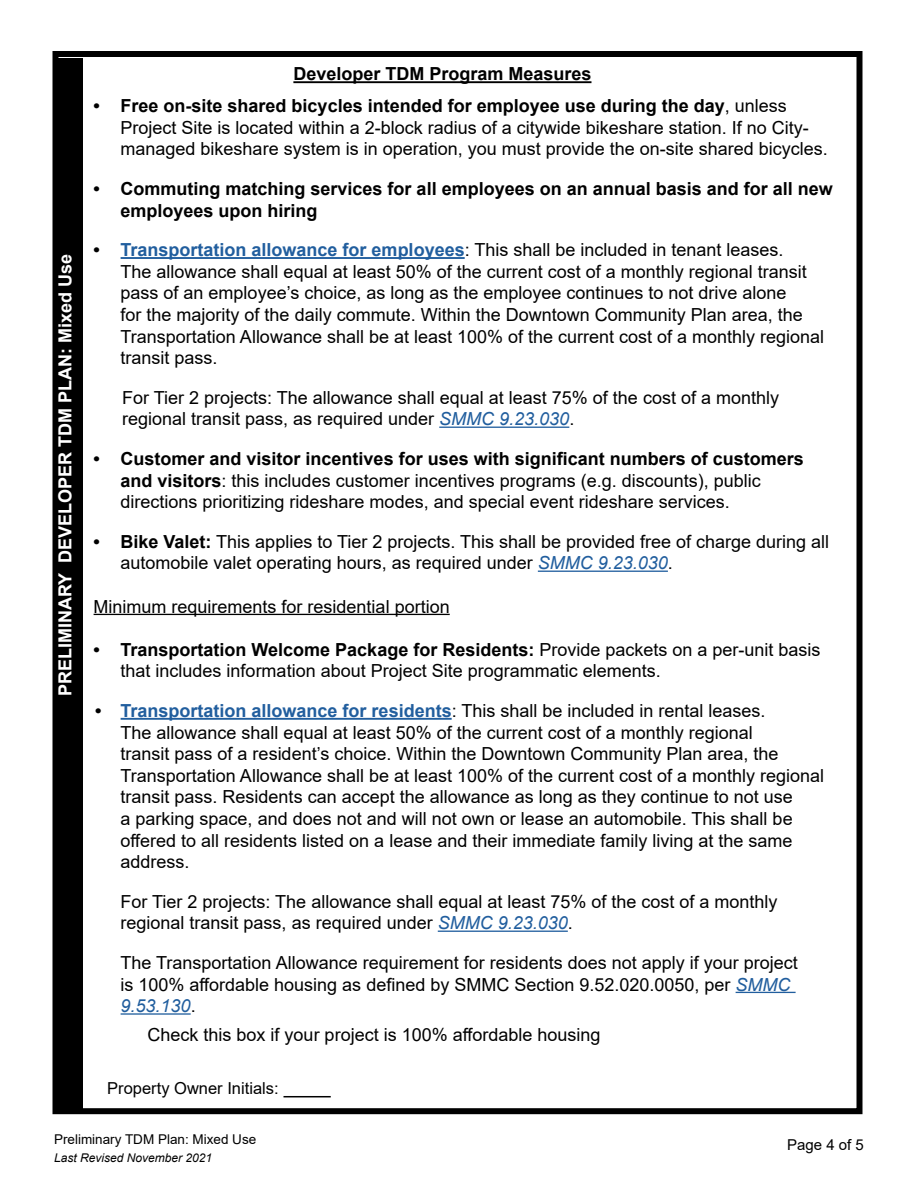
<style>
.page{position:relative;width:918px;height:1188px;background:#fff}
.page>*{position:absolute;margin:0;border:0;box-sizing:border-box;transform-origin:0 0}
.t1{font:18px/21.6px "Arial";color:#000}
.t2{font:700 18px/21.6px "Arial";color:#000}
.t3{font:700 18px "Arial";color:#fff}
.t4{font:16.5px "Arial";color:#000}
.t5{font:15px "Arial";color:#000}
.t6{font:13.5px "Arial";color:#000}
.t7{font:italic 12px "Arial";color:#000}
.s1{font-weight:700}
.s2{font-weight:700;color:#215e9e}
.s3{font-style:italic;color:#215e9e}
</style>
<div class="page">
<hr style="left:293px;top:81px;width:298px;height:2px;background:#000">
<div style="left:52px;top:51px;width:810px;height:1063px;border:6px solid #000"></div>
<div style="left:55px;top:58px;width:28px;height:1056px;background:#000"></div>
<hr style="left:121px;top:257px;width:344px;height:2px;background:#215e9e">
<hr style="left:439px;top:427px;width:130px;height:1px;background:#215e9e">
<hr style="left:538px;top:571px;width:130px;height:1px;background:#215e9e">
<hr style="left:94px;top:614px;width:356px;height:1px;background:#000">
<hr style="left:121px;top:718px;width:331px;height:2px;background:#215e9e">
<hr style="left:438px;top:931px;width:130px;height:1px;background:#215e9e">
<hr style="left:736px;top:992px;width:60px;height:1px;background:#215e9e">
<hr style="left:121px;top:1013px;width:70px;height:2px;background:#215e9e">
<hr style="left:284px;top:1096px;width:47px;height:1px;background:#000">
<p class="t3" style="left:53px;top:696px;width:444px;rotate:-90deg">PRELIMINARY DEVELOPER TDM PLAN: Mixed Use</p>
<p class="t2" style="left:293px;top:63px;width:300px">Developer TDM Program Measures</p>
<p class="t1" style="left:121px;top:95px;width:709px;text-indent:-27px"><span class="s1">• Free on-site shared bicycles intended for employee use during the day</span>, unless<br>Project Site is located within a 2-block radius of a citywide bikeshare station. If no City&shy;managed bikeshare system is in operation, you must provide the on-site shared bicycles.</p>
<p class="t2" style="left:121px;top:178px;width:714px;text-indent:-27px">• Commuting matching services for all employees on an annual basis and for all new employees upon hiring</p>
<p class="t1" style="left:121px;top:239px;width:705px;text-indent:-27px"><span class="s1">•</span> <span class="s2">Transportation allowance for employees</span>: This shall be included in tenant leases.<br>The allowance shall equal at least 50% of the current cost of a monthly regional transit pass of an employee’s choice, as long as the employee continues to not drive alone<br>for the majority of the daily commute. Within the Downtown Community Plan area, the Transportation Allowance shall be at least 100% of the current cost of a monthly regional transit pass.</p>
<p class="t1" style="left:122px;top:386px;width:658px">For Tier 2 projects: The allowance shall equal at least 75% of the cost of a monthly regional transit pass, as required under <span class="s3">SMMC 9.23.030</span>.</p>
<p class="t1" style="left:121px;top:448px;width:685px;text-indent:-27px"><span class="s1">• Customer and visitor incentives for uses with significant numbers of customers and visitors</span>: this includes customer incentives programs (e.g. discounts), public directions prioritizing rideshare modes, and special event rideshare services.</p>
<p class="t1" style="left:121px;top:530px;width:710px;text-indent:-27px"><span class="s1">• Bike Valet:</span> This applies to Tier 2 projects. This shall be provided free of charge during all automobile valet operating hours, as required under <span class="s3">SMMC 9.23.030</span>.</p>
<p class="t1" style="left:94px;top:595px;width:358px">Minimum requirements for residential portion</p>
<p class="t1" style="left:121px;top:638px;width:701px;text-indent:-27px"><span class="s1">• Transportation Welcome Package for Residents:</span> Provide packets on a per-unit basis that includes information about Project Site programmatic elements.</p>
<p class="t1" style="left:121px;top:700px;width:705px;text-indent:-26px"><span class="s1">•</span> <span class="s2">Transportation allowance for residents</span>: This shall be included in rental leases.<br>The allowance shall equal at least 50% of the current cost of a monthly regional<br>transit pass of a resident’s choice. Within the Downtown Community Plan area, the Transportation Allowance shall be at least 100% of the current cost of a monthly regional transit pass. Residents can accept the allowance as long as they continue to not use<br>a parking space, and does not and will not own or lease an automobile. This shall be offered to all residents listed on a lease and their immediate family living at the same address.</p>
<p class="t1" style="left:121px;top:890px;width:658px">For Tier 2 projects: The allowance shall equal at least 75% of the cost of a monthly regional transit pass, as required under <span class="s3">SMMC 9.23.030</span>.</p>
<p class="t1" style="left:121px;top:952px;width:679px">The Transportation Allowance requirement for residents does not apply if your project is 100% affordable housing as defined by SMMC Section 9.52.020.0050, per <span class="s3">SMMC<br>9.53.130</span>.</p>
<p class="t1" style="left:148px;top:1024px;width:454px">Check this box if your project is 100% affordable housing</p>
<p class="t4" style="left:107px;top:1077px;width:173px">Property Owner Initials:</p>
<p class="t6" style="left:54px;top:1130px;width:204px">Preliminary TDM Plan: Mixed Use</p>
<p class="t7" style="left:54px;top:1150px;width:160px">Last Revised November 2021</p>
<p class="t5" style="left:787px;top:1134px;width:78px">Page 4 of 5</p>
</div>
